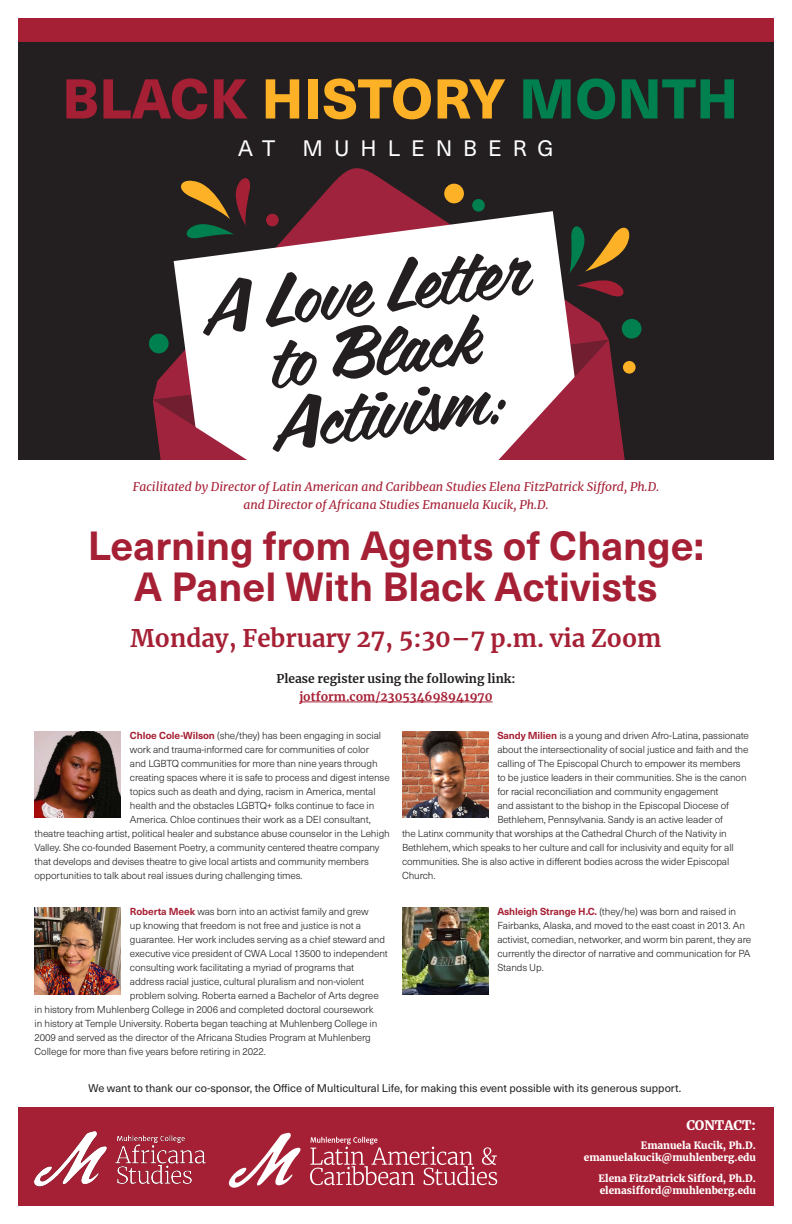
<style>
.page{position:relative;width:792px;height:1224px;background:#fff}
.page>*{position:absolute;margin:0;border:0;box-sizing:border-box;transform-origin:0 0}
.t1{font:70px/62.1px "Coffee Service";color:#231f20;text-align:center}
.t2{font:800 55px "Neue Haas Unica Pro";letter-spacing:.01em;color:#fdb127}
.Header_2_-_Date_Time{font:700 40px/41px "Neue Haas Unica Pro";color:#a62035;text-align:center}
.Header_2_-_Date_Time-2{font:700 24px "Merriweather";color:#a62035}
.t3{font:22px "Neue Haas Unica Pro";letter-spacing:.5em;color:#fff}
.Header_2_-_Date_Time-3{font:900 13px "Merriweather";color:#fff}
.Header_2_-_Date_Time-4{font:italic 12px/18px "Merriweather";color:#a62035;text-align:center}
.Header_2_-_Date_Time-5{font:700 12px/18px "Merriweather";color:#231f20;text-align:center}
.t4{font:11px "Neue Haas Unica Pro";color:#231f20}
.t5{font:300 10px/14px "Neue Haas Unica Pro";letter-spacing:-.01em;color:#231f20}
.Header_2_-_Date_Time-6{font:900 10px/12px "Merriweather";color:#fff;text-align:right}
.s1{color:#a62035}
.s2{color:#00804e}
.s3{font-weight:700;color:#a62035}
</style>
<div class="page">
<div style="left:18px;top:18px;width:756px;height:453px;background:#231f20"></div>
<svg style="left:153px;top:168px;width:456px;height:172px"></svg>
<svg style="left:174px;top:211px;width:431px;height:129px;background:#ded2d4"></svg>
<svg style="left:153px;top:340px;width:480px;height:120px;background:#dec3c8"></svg>
<svg style="left:173px;top:174px;width:80px;height:67px"></svg>
<svg style="left:569px;top:219px;width:61px;height:82px"></svg>
<div style="left:266px;top:214px;width:13px;height:12px;background:#a62035;border-radius:50%"></div>
<div style="left:472px;top:199px;width:13px;height:13px;background:#00804e;border-radius:50%"></div>
<div style="left:623px;top:361px;width:13px;height:13px;background:#fdb127;border-radius:50%"></div>
<div style="left:149px;top:334px;width:20px;height:19px;background:#00804e;border-radius:50%"></div>
<div style="left:622px;top:319px;width:20px;height:20px;background:#00804e;border-radius:50%"></div>
<div style="left:444px;top:184px;width:20px;height:19px;background:#fdb127;border-radius:50%"></div>
<div style="left:0;top:460px;width:792px;height:254px;background:#fff"></div>
<div style="left:18px;top:18px;width:756px;height:23px;background:#a62035"></div>
<div style="left:18px;top:1107px;width:756px;height:99px;background:#a62035"></div>
<svg style="left:228px;top:1132px;width:73px;height:56px"></svg>
<svg style="left:310px;top:1137px;width:187px;height:48px"></svg>
<img style="left:35px;top:1132px;width:170px;height:55px">
<hr style="left:299px;top:702px;width:194px;height:1px;background:#a62035">
<img style="left:35px;top:732px;width:86px;height:86px">
<img style="left:35px;top:908px;width:86px;height:86px">
<img style="left:402px;top:732px;width:86px;height:86px">
<img style="left:402px;top:908px;width:86px;height:86px">
<p class="t2" style="left:62px;top:65px;width:677px"><span class="s1">BLACK</span> HISTORY <span class="s2">MONTH</span></p>
<p class="t3" style="left:238px;top:135px;width:317px">AT MUHLENBERG</p>
<p class="t1" style="left:203px;top:282px;width:307px;rotate:-7deg">A Love Letter to Black<br>Activism:</p>
<p class="Header_2_-_Date_Time-4" style="left:133px;top:477px;width:528px">Facilitated by Director of Latin American and Caribbean Studies Elena FitzPatrick Sifford, Ph.D. and Director of Africana Studies Emanuela Kucik, Ph.D.</p>
<p class="Header_2_-_Date_Time" style="left:88px;top:526px;width:618px">Learning from Agents of Change:<br>A Panel With Black Activists</p>
<p class="Header_2_-_Date_Time-2" style="left:131px;top:622px;width:532px">Monday, February 27, 5:30–7 p.m. via Zoom</p>
<p class="Header_2_-_Date_Time-5" style="left:276px;top:669px;width:241px">Please register using the following link: <span class="s1">jotform.com/230534698941970</span></p>
<p class="t5" style="left:130px;top:729px;width:253px"><span class="s3">Chloe Cole-Wilson</span> (she/they) has been engaging in social</p>
<p class="t5" style="left:130px;top:743px;width:241px">work and trauma-informed care for communities of color</p>
<p class="t5" style="left:130px;top:757px;width:249px">and LGBTQ communities for more than nine years through</p>
<p class="t5" style="left:130px;top:771px;width:261px">creating spaces where it is safe to process and digest intense</p>
<p class="t5" style="left:130px;top:785px;width:247px">topics such as death and dying, racism in America, mental</p>
<p class="t5" style="left:130px;top:799px;width:246px">health and the obstacles LGBTQ+ folks continue to face in</p>
<p class="t5" style="left:130px;top:813px;width:242px">America. Chloe continues their work as a DEI consultant,</p>
<p class="t5" style="left:35px;top:827px;width:357px">theatre teaching artist, political healer and substance abuse counselor in the Lehigh</p>
<p class="t5" style="left:35px;top:841px;width:346px">Valley. She co-founded Basement Poetry, a community centered theatre company</p>
<p class="t5" style="left:35px;top:855px;width:336px">that develops and devises theatre to give local artists and community members</p>
<p class="t5" style="left:35px;top:869px;width:270px">opportunities to talk about real issues during challenging times.</p>
<p class="t5" style="left:497px;top:729px;width:253px"><span class="s3">Sandy Milien</span> is a young and driven Afro-Latina, passionate</p>
<p class="t5" style="left:497px;top:743px;width:253px">about the intersectionality of social justice and faith and the</p>
<p class="t5" style="left:497px;top:757px;width:245px">calling of The Episcopal Church to empower its members</p>
<p class="t5" style="left:497px;top:771px;width:251px">to be justice leaders in their communities. She is the canon</p>
<p class="t5" style="left:497px;top:785px;width:223px">for racial reconciliation and community engagement</p>
<p class="t5" style="left:497px;top:799px;width:233px">and assistant to the bishop in the Episcopal Diocese of</p>
<p class="t5" style="left:497px;top:813px;width:227px">Bethlehem, Pennsylvania. Sandy is an active leader of</p>
<p class="t5" style="left:402px;top:827px;width:326px">the Latinx community that worships at the Cathedral Church of the Nativity in</p>
<p class="t5" style="left:402px;top:841px;width:333px">Bethlehem, which speaks to her culture and call for inclusivity and equity for all</p>
<p class="t5" style="left:402px;top:855px;width:329px">communities. She is also active in different bodies across the wider Episcopal</p>
<p class="t5" style="left:402px;top:869px;width:35px">Church.</p>
<p class="t5" style="left:130px;top:905px;width:240px"><span class="s3">Roberta Meek</span> was born into an activist family and grew</p>
<p class="t5" style="left:130px;top:919px;width:233px">up knowing that freedom is not free and justice is not a</p>
<p class="t5" style="left:130px;top:933px;width:257px">guarantee. Her work includes serving as a chief steward and</p>
<p class="t5" style="left:130px;top:947px;width:259px">executive vice president of CWA Local 13500 to independent</p>
<p class="t5" style="left:130px;top:961px;width:226px">consulting work facilitating a myriad of programs that</p>
<p class="t5" style="left:130px;top:975px;width:236px">address racial justice, cultural pluralism and non-violent</p>
<p class="t5" style="left:130px;top:989px;width:250px">problem solving. Roberta earned a Bachelor of Arts degree</p>
<p class="t5" style="left:35px;top:1003px;width:341px">in history from Muhlenberg College in 2006 and completed doctoral coursework</p>
<p class="t5" style="left:35px;top:1017px;width:344px">in history at Temple University. Roberta began teaching at Muhlenberg College in</p>
<p class="t5" style="left:35px;top:1031px;width:338px">2009 and served as the director of the Africana Studies Program at Muhlenberg</p>
<p class="t5" style="left:35px;top:1045px;width:233px">College for more than five years before retiring in 2022.</p>
<p class="t5" style="left:497px;top:905px;width:255px"><span class="s3">Ashleigh Strange H.C.</span> (they/he) was born and raised in Fairbanks, Alaska, and moved to the east coast in 2013. An activist, comedian, networker, and worm bin parent, they are currently the director of narrative and communication for PA Stands Up.</p>
<p class="t4" style="left:89px;top:1082px;width:594px">We want to thank our co-sponsor, the Office of Multicultural Life, for making this event possible with its generous support.</p>
<p class="Header_2_-_Date_Time-3" style="left:686px;top:1116px;width:71px">CONTACT:</p>
<p class="Header_2_-_Date_Time-6" style="left:584px;top:1139px;width:174px">Emanuela Kucik, Ph.D. emanuelakucik@muhlenberg.edu</p>
<p class="Header_2_-_Date_Time-6" style="left:599px;top:1172px;width:159px;text-align:left">Elena FitzPatrick Sifford, Ph.D. elenasifford@muhlenberg.edu</p>
</div>
